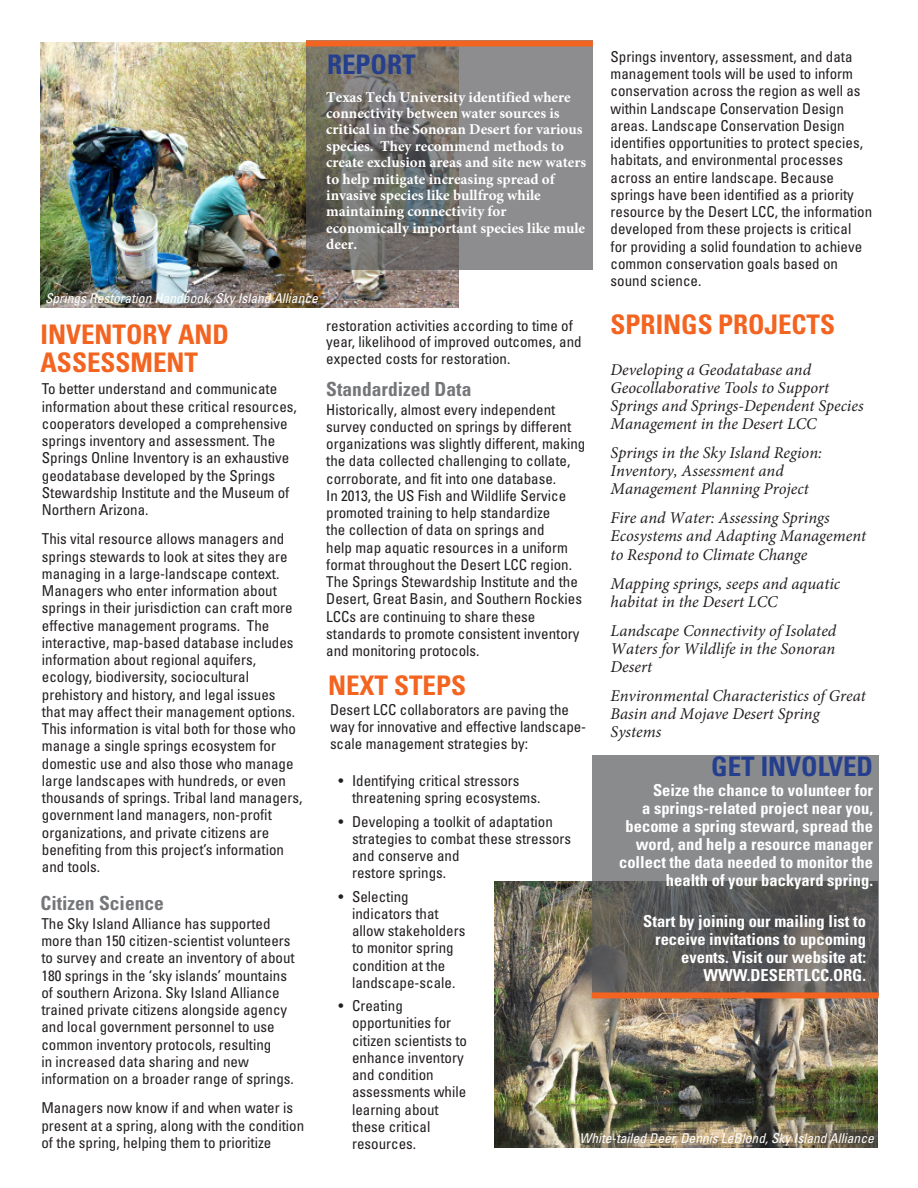
<style>
.page{position:relative;width:918px;height:1188px;background:#fff}
.page>*{position:absolute;margin:0;border:0;box-sizing:border-box;transform-origin:0 0}
.Paragraph_Style_4{font:700 condensed 27px "Univers";color:#f36421}
.Orange_Header{font:700 condensed 27px/28.5px "Univers";color:#f36421}
.Paragraph_Style_4-2{font:700 condensed 27px "Univers";color:#253f8e}
.Paragraph_Style_4-3{font:700 condensed 19.5px "Univers";color:#757679}
.Subhead_gray{font:700 condensed 19.5px "Univers";color:#757679}
.Paragraph_Style_4-4{font:italic 16.5px/18.1px "Minion Pro";color:#231f20}
.Paragraph_Style_4-5{font:700 condensed 16.5px/17.9px "Univers";color:#fff;text-align:right}
.Paragraph_Style_4-6{font:condensed 15px/17.2px "Univers";color:#231f20}
.Paragraph_Style_4-7{font:700 15px/16.4px "Minion Pro";color:#fff}
.Paragraph_Style_4-8{font:italic condensed 13.5px "Univers";color:#fff}
</style>
<div class="page">
<img style="left:495px;top:881px;width:383px;height:267px">
<img style="left:40px;top:42px;width:418px;height:265px">
<svg style="left:592px;top:755px;width:287px;height:237px;background:#747474"></svg>
<svg style="left:306px;top:46px;width:287px;height:224px;background:#7d7c7a"></svg>
<div style="left:306px;top:40px;width:287px;height:6px;background:#f36421"></div>
<div style="left:592px;top:992px;width:287px;height:6px;background:#f36421"></div>
<p class="Paragraph_Style_4-6" style="left:611px;top:48px;width:263px">Springs inventory, assessment, and data management tools will be used to inform conservation across the region as well as within Landscape Conservation Design areas. Landscape Conservation Design identifies opportunities to protect species, habitats, and environmental processes across an entire landscape. Because springs have been identified as a priority resource by the Desert LCC, the information developed from these projects is critical<br>for providing a solid foundation to achieve common conservation goals based on sound science.</p>
<p class="Paragraph_Style_4" style="left:611px;top:308px;width:226px">SPRINGS PROJECTS</p>
<p class="Paragraph_Style_4-4" style="left:611px;top:360px;width:255px">Developing a Geodatabase and Geocollaborative Tools to Support Springs and Springs-Dependent Species Management in the Desert LCC</p>
<p class="Paragraph_Style_4-4" style="left:611px;top:444px;width:213px">Springs in the Sky Island Region:<br>Inventory, Assessment and<br>Management Planning Project</p>
<p class="Paragraph_Style_4-4" style="left:611px;top:509px;width:257px">Fire and Water: Assessing Springs<br>Ecosystems and Adapting Management to Respond to Climate Change</p>
<p class="Paragraph_Style_4-4" style="left:611px;top:574px;width:231px">Mapping springs, seeps and aquatic habitat in the Desert LCC</p>
<p class="Paragraph_Style_4-4" style="left:611px;top:621px;width:227px;text-align:justify">Landscape Connectivity of Isolated Waters for Wildlife in the Sonoran Desert</p>
<p class="Paragraph_Style_4-4" style="left:611px;top:686px;width:257px">Environmental Characteristics of Great<br>Basin and Mojave Desert Spring<br>Systems</p>
<p class="Paragraph_Style_4-2" style="left:711px;top:749px;width:163px">GET INVOLVED</p>
<p class="Paragraph_Style_4-5" style="left:619px;top:782px;width:255px">Seize the chance to volunteer for<br>a springs-related project near you, become a spring steward, spread the word, and help a resource manager collect the data needed to monitor the health of your backyard spring.</p>
<p class="Paragraph_Style_4-2" style="left:327px;top:48px;width:90px">REPORT</p>
<p class="Paragraph_Style_4-7" style="left:326px;top:89px;width:262px">Texas Tech University identified where connectivity between water sources is critical in the Sonoran Desert for various species. They recommend methods to create exclusion areas and site new waters to help mitigate increasing spread of invasive species like bullfrog while maintaining connectivity for economically important species like mule deer.</p>
<p class="Paragraph_Style_4-8" style="left:45px;top:290px;width:274px">Springs Restoration Handbook, Sky Island Alliance</p>
<p class="Paragraph_Style_4-6" style="left:326px;top:317px;width:257px;line-height:16.4px">restoration activities according to time of year, likelihood of improved outcomes, and expected costs for restoration.</p>
<p class="Paragraph_Style_4-3" style="left:326px;top:377px;width:147px">Standardized Data</p>
<p class="Paragraph_Style_4-6" style="left:326px;top:400px;width:261px">Historically, almost every independent survey conducted on springs by different organizations was slightly different, making the data collected challenging to collate, corroborate, and fit into one database.<br>In 2013, the US Fish and Wildlife Service promoted training to help standardize<br>the collection of data on springs and<br>help map aquatic resources in a uniform format throughout the Desert LCC region.<br>The Springs Stewardship Institute and the Desert, Great Basin, and Southern Rockies LCCs are continuing to share these standards to promote consistent inventory and monitoring protocols.</p>
<p class="Paragraph_Style_4" style="left:328px;top:669px;width:140px">NEXT STEPS</p>
<p class="Paragraph_Style_4-6" style="left:330px;top:702px;width:258px;line-height:16.6px">Desert LCC collaborators are paving the way for innovative and effective landscape&shy;scale management strategies by:</p>
<p class="Orange_Header" style="left:40px;top:320px;width:190px">INVENTORY AND<br>ASSESSMENT</p>
<p class="Paragraph_Style_4-6" style="left:42px;top:380px;width:256px">To better understand and communicate information about these critical resources, cooperators developed a comprehensive springs inventory and assessment. The Springs Online Inventory is an exhaustive geodatabase developed by the Springs Stewardship Institute and the Museum of Northern Arizona.</p>
<p class="Paragraph_Style_4-6" style="left:42px;top:530px;width:262px">This vital resource allows managers and springs stewards to look at sites they are managing in a large-landscape context.<br>Managers who enter information about springs in their jurisdiction can craft more effective management programs. The interactive, map-based database includes information about regional aquifers, ecology, biodiversity, sociocultural prehistory and history, and legal issues that may affect their management options.<br>This information is vital both for those who manage a single springs ecosystem for domestic use and also those who manage large landscapes with hundreds, or even thousands of springs. Tribal land managers, government land managers, non-profit organizations, and private citizens are benefiting from this project’s information and tools.</p>
<p class="Subhead_gray" style="left:40px;top:891px;width:125px">Citizen Science</p>
<p class="Paragraph_Style_4-6" style="left:41px;top:915px;width:255px">The Sky Island Alliance has supported more than 150 citizen-scientist volunteers to survey and create an inventory of about 180 springs in the ‘sky islands’ mountains of southern Arizona. Sky Island Alliance trained private citizens alongside agency and local government personnel to use common inventory protocols, resulting<br>in increased data sharing and new information on a broader range of springs.</p>
<p class="Paragraph_Style_4-6" style="left:41px;top:1099px;width:264px">Managers now know if and when water is present at a spring, along with the condition of the spring, helping them to prioritize</p>
<p class="Paragraph_Style_4-6" style="left:352px;top:772px;width:190px;text-indent:-14px">• Identifying critical stressors threatening spring ecosystems.</p>
<p class="Paragraph_Style_4-6" style="left:352px;top:812px;width:221px;text-indent:-14px">• Developing a toolkit of adaptation strategies to combat these stressors and conserve and<br>restore springs.</p>
<p class="Paragraph_Style_4-6" style="left:352px;top:887px;width:115px;text-indent:-14px">• Selecting indicators that allow stakeholders to monitor spring condition at the landscape-scale.</p>
<p class="Paragraph_Style_4-6" style="left:352px;top:997px;width:116px;text-indent:-14px">• Creating opportunities for citizen scientists to enhance inventory and condition assessments while learning about these critical resources.</p>
<p class="Paragraph_Style_4-5" style="left:643px;top:912px;width:224px">Start by joining our mailing list to receive invitations to upcoming events. Visit our website at:<br>WWW.DESERTLCC.ORG.</p>
<p class="Paragraph_Style_4-8" style="left:579px;top:1130px;width:296px">White-tailed Deer, Dennis LeBlond, Sky Island Alliance</p>
</div>
